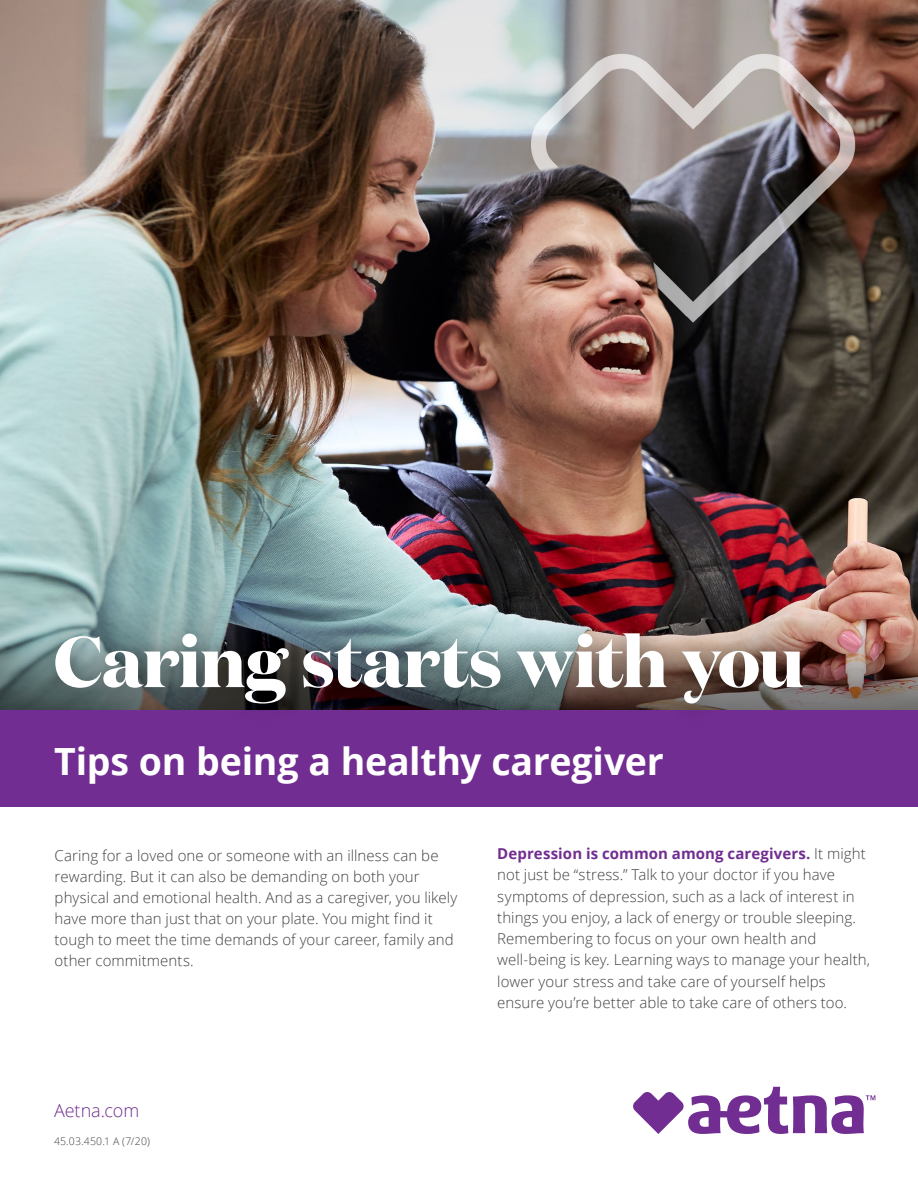
<style>
.page{position:relative;width:918px;height:1188px;background:#fff}
.page>*{position:absolute;margin:0;border:0;box-sizing:border-box;transform-origin:0 0}
.t1{font:700 71.7px "Domaine Display";letter-spacing:-.01em;color:#fff}
.t2{font:700 37.5px "Open Sans";letter-spacing:-.005em;color:#fff}
.t3{font:300 18px "Open Sans";letter-spacing:-.005em;color:#712d91}
.t4{font:300 15px/21.3px "Open Sans";letter-spacing:.005em;color:#414042}
.t5{font:300 10.5px "Open Sans";letter-spacing:.01em;color:#414042}
.s1{font-weight:700;color:#712d91}
</style>
<div class="page">
<img style="left:0;top:0;width:918px;height:609px">
<img style="left:0;top:609px;width:918px;height:101px">
<div style="left:0;top:710px;width:918px;height:97px;background:#712d91"></div>
<div style="left:33px;top:611px;width:789px;height:114px;background:#000;opacity:.38"></div>
<svg style="left:633px;top:1087px;width:242px;height:47px"></svg>
<p class="t1" style="left:53px;top:615px;width:752px">Caring starts with you</p>
<p class="t2" style="left:54px;top:735px;width:611px">Tips on being a healthy caregiver</p>
<p class="t4" style="left:55px;top:844px;width:404px">Caring for a loved one or someone with an illness can be rewarding. But it can also be demanding on both your physical and emotional health. And as a caregiver, you likely have more than just that on your plate. You might find it tough to meet the time demands of your career, family and other commitments.</p>
<p class="t4" style="left:497px;top:842px;width:374px"><span class="s1">Depression is common among caregivers.</span> It might not just be “stress.” Talk to your doctor if you have symptoms of depression, such as a lack of interest in things you enjoy, a lack of energy or trouble sleeping.<br>Remembering to focus on your own health and well-being is key. Learning ways to manage your health, lower your stress and take care of yourself helps ensure you’re better able to take care of others too.</p>
<p class="t3" style="left:54px;top:1098px;width:87px">Aetna.com</p>
<p class="t5" style="left:54px;top:1134px;width:97px">45.03.450.1 A (7/20)</p>
</div>
